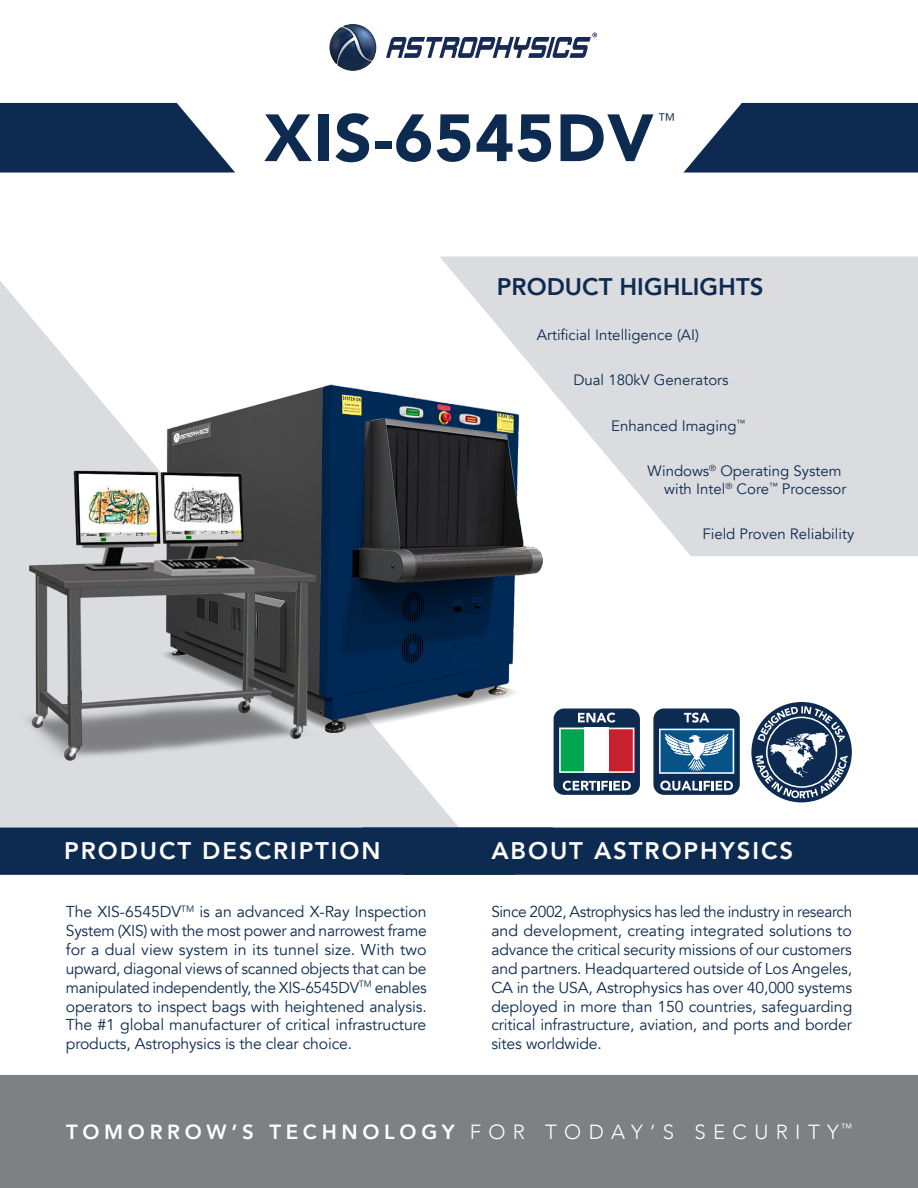
<style>
.page{position:relative;width:918px;height:1188px;background:#fff}
.page>*{position:absolute;margin:0;border:0;box-sizing:border-box;transform-origin:0 0}
.t1{font:900 66px "Avenir";letter-spacing:.02em;color:#0d2b51}
.t2{font:800 24px "Avenir";letter-spacing:.08em;color:#fff}
.t3{font:800 24px "Avenir";color:#0d2b51}
.t4{font:800 20.4px "Avenir";letter-spacing:.23em;color:#fff}
.t5{font:300 18.15px "Avenir";color:#0d2b51}
.t6{font:15.75px/18.9px "Avenir";letter-spacing:-.01em;color:#0d2b51;text-align:justify}
.t7{font:15px/18px "Avenir";color:#0d2b51}
.s1{font-weight:300}
</style>
<div class="page">
<svg style="left:0;top:281px;width:499px;height:547px;fill:#dbdcdf"></svg>
<div style="left:0;top:828px;width:918px;height:47px;background:#0d2b51"></div>
<svg style="left:387px;top:33px;width:210px;height:25px"></svg>
<img style="left:333px;top:24px;width:54px;height:47px">
<img style="left:329px;top:27px;width:22px;height:33px">
<svg style="left:0;top:103px;width:235px;height:70px;background:#2c4667"></svg>
<svg style="left:683px;top:103px;width:235px;height:70px;background:#2c4767"></svg>
<div style="left:0;top:1075px;width:918px;height:113px;background:#7d8184"></div>
<div style="left:751px;top:702px;width:101px;height:100px;background:#0d2b51;border-radius:50%"></div>
<svg style="left:756px;top:706px;width:92px;height:92px"></svg>
<svg style="left:439px;top:256px;width:479px;height:300px;background:#dddee1"></svg>
<img style="left:0;top:296px;width:581px;height:468px">
<div style="left:653px;top:708px;width:87px;height:87px;background:#0d2b51;border-radius:11px"></div>
<svg style="left:684px;top:713px;width:25px;height:10px"></svg>
<svg style="left:660px;top:781px;width:73px;height:10px"></svg>
<svg style="left:659px;top:729px;width:75px;height:45px;background:#588aae"></svg>
<div style="left:554px;top:709px;width:86px;height:86px;background:#0d2b51;border-radius:11px"></div>
<svg style="left:563px;top:781px;width:68px;height:10px"></svg>
<svg style="left:559px;top:713px;width:75px;height:60px"></svg>
<p class="t1" style="left:264px;top:82px;width:391px">XIS-6545DV</p>
<p class="t5" style="left:657px;top:109px;width:19px">™</p>
<p class="t3" style="left:497px;top:268px;width:268px">PRODUCT HIGHLIGHTS</p>
<p class="t7" style="left:537px;top:326px;width:164px">Artificial Intelligence (AI)</p>
<p class="t7" style="left:573px;top:371px;width:157px">Dual 180kV Generators</p>
<p class="t7" style="left:611px;top:417px;width:136px">Enhanced Imaging<sup>™</sup></p>
<p class="t7" style="left:664px;top:462px;width:184px;text-indent:-17px">Windows<sup>®</sup> Operating System with Intel<sup>®</sup> Core<sup>™</sup> Processor</p>
<p class="t7" style="left:702px;top:525px;width:153px">Field Proven Reliability</p>
<p class="t2" style="left:64px;top:832px;width:318px">PRODUCT DESCRIPTION</p>
<p class="t2" style="left:491px;top:832px;width:303px">ABOUT ASTROPHYSICS</p>
<p class="t6" style="left:66px;top:903px;width:362px">The XIS-6545DV<sup>TM</sup> is an advanced X-Ray Inspection System (XIS) with the most power and narrowest frame for a dual view system in its tunnel size. With two upward, diagonal views of scanned objects that can be manipulated independently, the XIS-6545DV<sup>TM</sup> enables operators to inspect bags with heightened analysis.<br>The #1 global manufacturer of critical infrastructure products, Astrophysics is the clear choice.</p>
<p class="t6" style="left:491px;top:903px;width:362px">Since 2002, Astrophysics has led the industry in research and development, creating integrated solutions to advance the critical security missions of our customers and partners. Headquartered outside of Los Angeles, CA in the USA, Astrophysics has over 40,000 systems deployed in more than 150 countries, safeguarding critical infrastructure, aviation, and ports and border sites worldwide.</p>
<p class="t4" style="left:66px;top:1116px;width:788px">TOMORROW’S TECHNOLOGY <span class="s1">FOR TODAY’S SECURITY</span><sup>™</sup></p>
</div>
